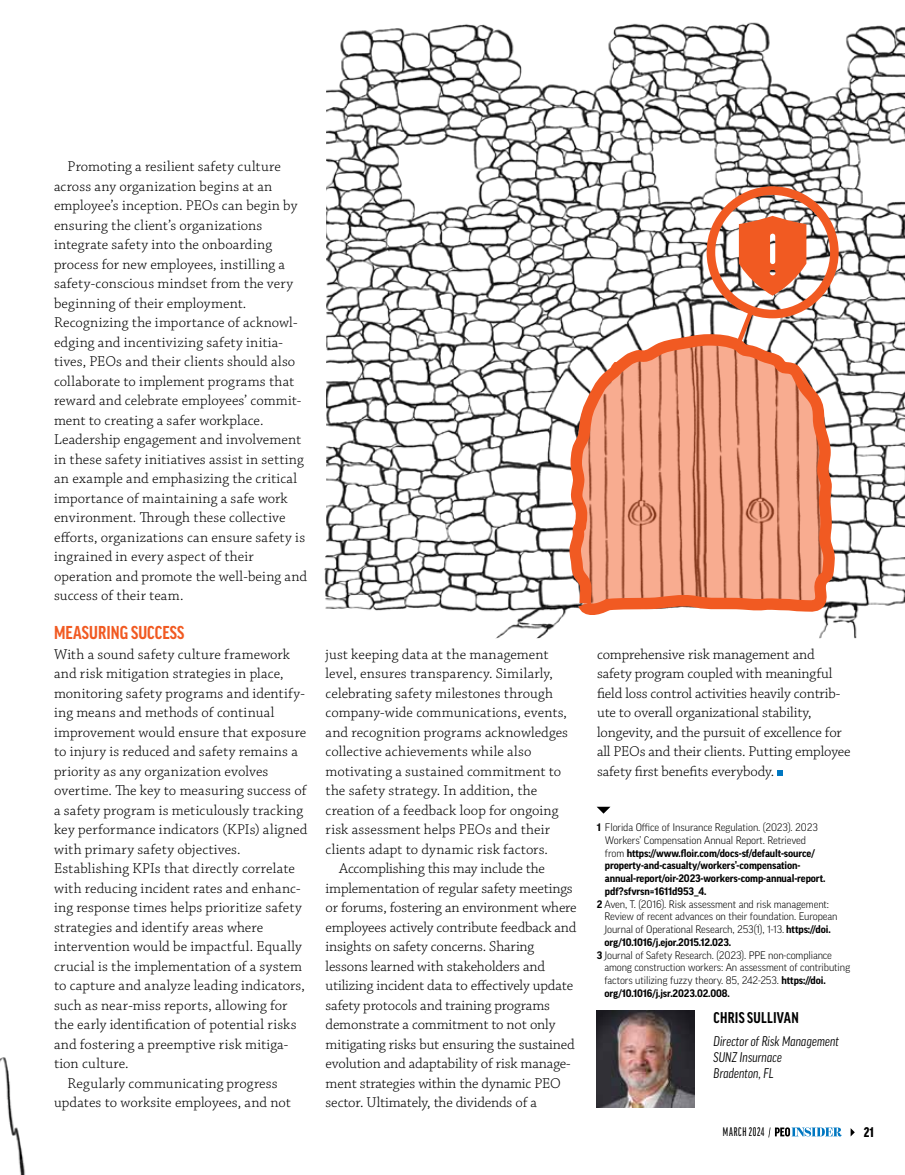
<style>
.page{position:relative;width:905px;height:1175px;background:#fff}
.page>*{position:absolute;margin:0;border:0;box-sizing:border-box;transform-origin:0 0}
.t1{font:700 condensed 18px "Good Pro";letter-spacing:.005em;color:#f15a22}
.t2{font:300 15px/19.5px "Chaparral Pro";color:#000}
.t3{font:700 condensed 15px "Good Pro";letter-spacing:.02em;color:#000}
.t4{font:300 15px "Chaparral Pro";letter-spacing:.02em;color:#000}
.t5{font:italic condensed 13.5px/16.2px "Good Pro";letter-spacing:.005em;color:#000}
.t6{font:900 condensed 13.5px "Good Pro";color:#000}
.t7{font:500 12px "Good Pro Comp";letter-spacing:.06em;color:#000}
.t8{font:300 10.5px "Good Pro";letter-spacing:-.01em;color:#000}
.t9{font:700 10.5px "Good Pro";letter-spacing:-.01em;color:#000}
.s1{font-weight:700}
.s2{font-weight:300}
</style>
<div class="page">
<svg style="left:850px;top:1128px;width:4px;height:8px"></svg>
<svg style="left:768px;top:1127px;width:73px;height:10px"></svg>
<img style="left:324px;top:22px;width:580px;height:617px">
<img style="left:0;top:1057px;width:26px;height:117px">
<svg style="left:596px;top:806px;width:14px;height:7px"></svg>
<svg style="left:777px;top:770px;width:6px;height:6px"></svg>
<img style="left:596px;top:1010px;width:98px;height:97px">
<svg style="left:561px;top:328px;width:283px;height:295px"></svg>
<svg style="left:706px;top:186px;width:132px;height:165px"></svg>
<p class="t2" style="left:54px;top:157px;width:255px;text-indent:14px">Promoting a resilient safety culture across any organization begins at an employee’s inception. PEOs can begin by ensuring the client’s organizations integrate safety into the onboarding process for new employees, instilling a safety-conscious mindset from the very beginning of their employment.<br>Recognizing the importance of acknowl&shy;edging and incentivizing safety initia&shy;tives, PEOs and their clients should also collaborate to implement programs that reward and celebrate employees’ commit&shy;ment to creating a safer workplace.<br>Leadership engagement and involvement in these safety initiatives assist in setting an example and emphasizing the critical importance of maintaining a safe work environment. Through these collective efforts, organizations can ensure safety is ingrained in every aspect of their operation and promote the well-being and success of their team.</p>
<p class="t1" style="left:54px;top:623px;width:132px">MEASURING SUCCESS</p>
<p class="t2" style="left:54px;top:645px;width:237px">With a sound safety culture framework</p>
<p class="t2" style="left:54px;top:664px;width:231px">and risk mitigation strategies in place,</p>
<p class="t2" style="left:54px;top:684px;width:252px">monitoring safety programs and identify-</p>
<p class="t2" style="left:54px;top:703px;width:222px">ing means and methods of continual</p>
<p class="t2" style="left:54px;top:723px;width:254px">improvement would ensure that exposure</p>
<p class="t2" style="left:54px;top:742px;width:245px">to injury is reduced and safety remains a</p>
<p class="t2" style="left:54px;top:762px;width:216px">priority as any organization evolves</p>
<p class="t2" style="left:54px;top:781px;width:254px">overtime. The key to measuring success of</p>
<p class="t2" style="left:54px;top:801px;width:250px">a safety program is meticulously tracking</p>
<p class="t2" style="left:54px;top:820px;width:255px">key performance indicators (KPIs) aligned</p>
<p class="t2" style="left:54px;top:840px;width:188px">with primary safety objectives.</p>
<p class="t2" style="left:54px;top:859px;width:242px">Establishing KPIs that directly correlate</p>
<p class="t2" style="left:54px;top:879px;width:248px">with reducing incident rates and enhanc-</p>
<p class="t2" style="left:54px;top:898px;width:249px">ing response times helps prioritize safety</p>
<p class="t2" style="left:54px;top:918px;width:211px">strategies and identify areas where</p>
<p class="t2" style="left:54px;top:937px;width:249px">intervention would be impactful. Equally</p>
<p class="t2" style="left:54px;top:957px;width:250px">crucial is the implementation of a system</p>
<p class="t2" style="left:54px;top:976px;width:252px">to capture and analyze leading indicators,</p>
<p class="t2" style="left:54px;top:996px;width:235px">such as near-miss reports, allowing for</p>
<p class="t2" style="left:54px;top:1015px;width:244px">the early identification of potential risks</p>
<p class="t2" style="left:54px;top:1035px;width:236px">and fostering a preemptive risk mitiga-</p>
<p class="t4" style="left:54px;top:1055px;width:76px">tion culture.</p>
<p class="t2" style="left:68px;top:1074px;width:211px">Regularly communicating progress</p>
<p class="t2" style="left:54px;top:1093px;width:238px">updates to worksite employees, and not</p>
<p class="t2" style="left:325px;top:645px;width:224px">just keeping data at the management</p>
<p class="t2" style="left:325px;top:664px;width:229px">level, ensures transparency. Similarly,</p>
<p class="t2" style="left:325px;top:684px;width:229px">celebrating safety milestones through</p>
<p class="t2" style="left:325px;top:703px;width:243px">company-wide communications, events,</p>
<p class="t2" style="left:325px;top:723px;width:244px">and recognition programs acknowledges</p>
<p class="t2" style="left:325px;top:742px;width:207px">collective achievements while also</p>
<p class="t2" style="left:325px;top:762px;width:237px">motivating a sustained commitment to</p>
<p class="t2" style="left:325px;top:781px;width:213px">the safety strategy. In addition, the</p>
<p class="t2" style="left:325px;top:801px;width:234px">creation of a feedback loop for ongoing</p>
<p class="t2" style="left:325px;top:820px;width:226px">risk assessment helps PEOs and their</p>
<p class="t2" style="left:325px;top:840px;width:224px">clients adapt to dynamic risk factors.</p>
<p class="t2" style="left:339px;top:859px;width:207px">Accomplishing this may include the</p>
<p class="t2" style="left:325px;top:879px;width:249px">implementation of regular safety meetings</p>
<p class="t2" style="left:325px;top:898px;width:253px">or forums, fostering an environment where</p>
<p class="t2" style="left:325px;top:918px;width:252px">employees actively contribute feedback and</p>
<p class="t2" style="left:325px;top:937px;width:210px">insights on safety concerns. Sharing</p>
<p class="t2" style="left:325px;top:957px;width:221px">lessons learned with stakeholders and</p>
<p class="t2" style="left:325px;top:976px;width:249px">utilizing incident data to effectively update</p>
<p class="t2" style="left:325px;top:996px;width:226px">safety protocols and training programs</p>
<p class="t2" style="left:325px;top:1015px;width:231px">demonstrate a commitment to not only</p>
<p class="t2" style="left:325px;top:1035px;width:251px">mitigating risks but ensuring the sustained</p>
<p class="t2" style="left:325px;top:1054px;width:247px">evolution and adaptability of risk manage-</p>
<p class="t2" style="left:325px;top:1074px;width:237px">ment strategies within the dynamic PEO</p>
<p class="t2" style="left:325px;top:1093px;width:213px">sector. Ultimately, the dividends of a</p>
<p class="t2" style="left:597px;top:645px;width:255px">comprehensive risk management and safety program coupled with meaningful field loss control activities heavily contrib&shy;ute to overall organizational stability, longevity, and the pursuit of excellence for all PEOs and their clients. Putting employee safety first benefits everybody.</p>
<p class="t8" style="left:597px;top:821px;width:222px"><span class="s1">1</span> Florida Office of Insurance Regulation. (2023). 2023</p>
<p class="t8" style="left:605px;top:834px;width:203px">Workers’ Compensation Annual Report. Retrieved</p>
<p class="t9" style="left:605px;top:847px;width:211px"><span class="s2">from</span> https://www.floir.com/docs-sf/default-source/</p>
<p class="t9" style="left:605px;top:859px;width:197px">property-and-casualty/workers’-compensation-</p>
<p class="t9" style="left:605px;top:872px;width:222px">annual-report/oir-2023-workers-comp-annual-report.</p>
<p class="t9" style="left:605px;top:885px;width:103px">pdf?sfvrsn=1611d953_4.</p>
<p class="t8" style="left:597px;top:898px;width:233px"><span class="s1">2</span> Aven, T. (2016). Risk assessment and risk management:</p>
<p class="t8" style="left:604px;top:910px;width:234px">Review of recent advances on their foundation. European</p>
<p class="t8" style="left:604px;top:923px;width:228px">Journal of Operational Research, 253(1), 1-13. <span class="s1">https://doi.</span></p>
<p class="t9" style="left:604px;top:936px;width:128px">org/10.1016/j.ejor.2015.12.023.</p>
<p class="t8" style="left:597px;top:949px;width:236px"><span class="s1">3</span> Journal of Safety Research. (2023). PPE non-compliance</p>
<p class="t8" style="left:604px;top:961px;width:247px">among construction workers: An assessment of contributing</p>
<p class="t8" style="left:604px;top:974px;width:223px">factors utilizing fuzzy theory. 85, 242-253. <span class="s1">https://doi.</span></p>
<p class="t9" style="left:604px;top:987px;width:127px">org/10.1016/j.jsr.2023.02.008.</p>
<p class="t3" style="left:713px;top:1009px;width:87px">CHRIS SULLIVAN</p>
<p class="t5" style="left:713px;top:1032px;width:127px">Director of Risk Management<br>SUNZ Insurnace<br>Bradenton, FL</p>
<p class="t7" style="left:723px;top:1125px;width:43px">MARCH 2024</p>
<p class="t6" style="left:863px;top:1124px;width:11px">21</p>
</div>
